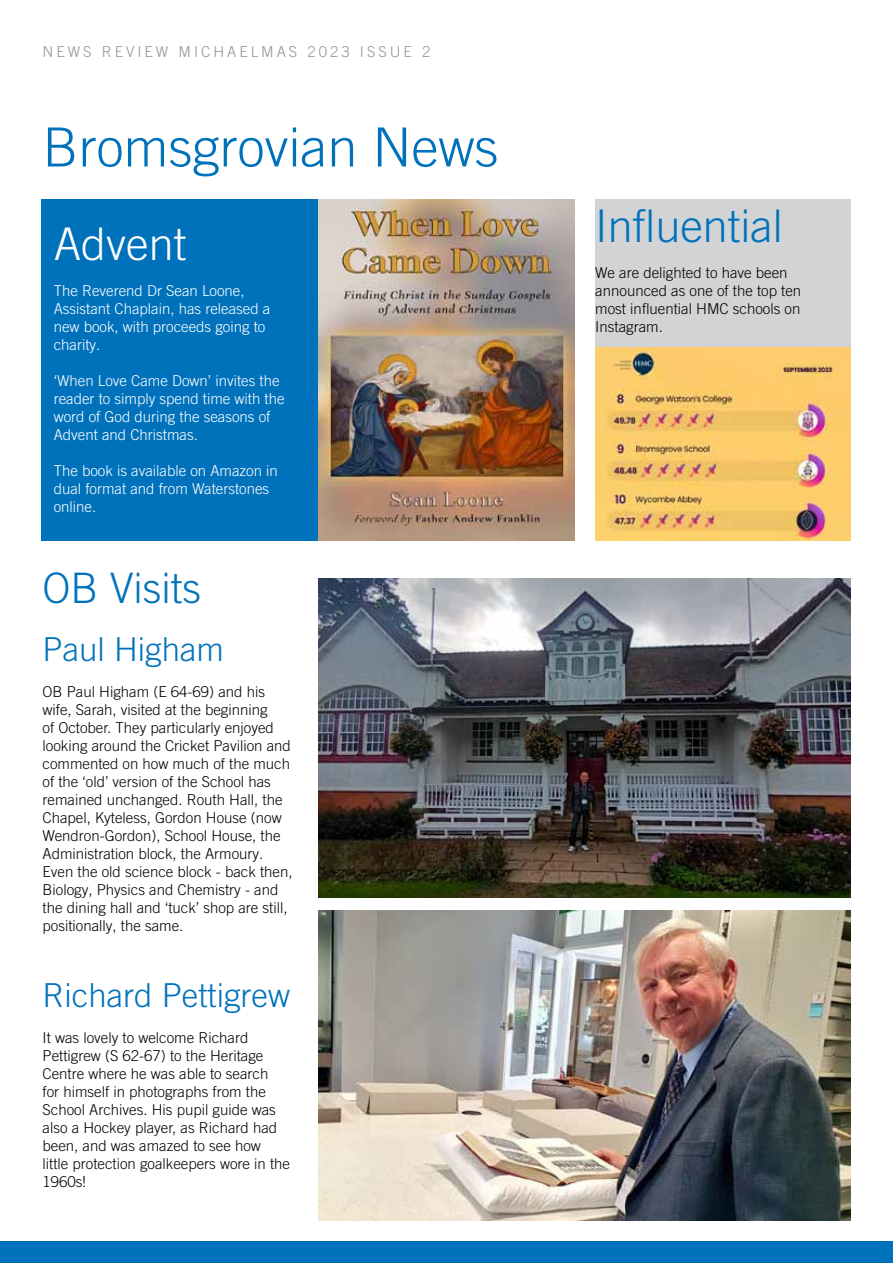
<style>
.page{position:relative;width:893px;height:1263px;background:#fff}
.page>*{position:absolute;margin:0;border:0;box-sizing:border-box;transform-origin:0 0}
.t1{font:300 54px "Trade Gothic LT Com";color:#0072bc}
.t2{font:300 45px "Trade Gothic LT Com";color:#0072bc}
.t3{font:300 45px "Trade Gothic LT Com";color:#fff}
.t4{font:300 42px "Trade Gothic LT Com";color:#0072bc}
.t5{font:300 33px "Trade Gothic LT Com";color:#0072bc}
.t6{font:300 15px/18px "Trade Gothic LT Com";color:#000}
.t7{font:300 15px/18px "Trade Gothic LT Com";color:#fff}
.t8{font:300 15px "Trade Gothic LT Com";letter-spacing:.2em;color:#939598}
</style>
<div class="page">
<div style="left:595px;top:199px;width:255px;height:334px;background:#d1d3d4"></div>
<div style="left:0;top:1242px;width:893px;height:21px;background:#0072bc"></div>
<img style="left:595px;top:348px;width:255px;height:193px">
<img style="left:319px;top:578px;width:531px;height:319px">
<img style="left:319px;top:910px;width:531px;height:310px">
<div style="left:42px;top:199px;width:532px;height:342px;background:#0072bc"></div>
<img style="left:319px;top:199px;width:255px;height:342px">
<p class="t8" style="left:43px;top:43px;width:389px">news review MI CHAE LM AS 2023 issue 2</p>
<h1 class="t1" style="left:43px;top:115px;width:457px">Bromsgrovian N ews</h1>
<h2 class="t3" style="left:54px;top:218px;width:134px">Advent</h2>
<p class="t7" style="left:54px;top:282px;width:218px">The Reverend Dr Sean Loone,<br>Assistant Chaplain, has released a new book, with proceeds going to charity.</p>
<p class="t7" style="left:54px;top:372px;width:232px">‘When Love Came Down’ invites the reader to simply spend time with the word of God during the seasons of<br>Advent and Christmas.</p>
<p class="t7" style="left:54px;top:462px;width:226px">The book is available on Amazon in dual format and from Waterstones online.</p>
<h3 class="t4" style="left:43px;top:563px;width:160px">OB Visits</h3>
<h3 class="t5" style="left:43px;top:630px;width:183px">Paul Higham</h3>
<p class="t6" style="left:43px;top:682px;width:252px">OB Paul Higham (E 64-69) and his wife, Sarah, visited at the beginning<br>of October. They particularly enjoyed looking around the Cricket Pavilion and commented on how much of the much of the ‘old’ version of the School has remained unchanged. Routh Hall, the Chapel, Kyteless, Gordon House (now Wendron-Gordon), School House, the Administration block, the Armoury.<br>Even the old science block - back then, Biology, Physics and Chemistry - and the dining hall and ‘tuck’ shop are still, positionally, the same.</p>
<h3 class="t5" style="left:43px;top:975px;width:249px">R ichard Pettigrew</h3>
<p class="t6" style="left:43px;top:1028px;width:249px">It was lovely to welcome R ichard<br>Pettigrew (S 62-67) to the Heritage<br>Centre where he was able to search<br>for himself in photographs from the<br>School Archives. His pupil guide was also a Hockey player, as R ichard had been, and was amazed to see how little protection goalkeepers wore in the<br>1960s!</p>
<h2 class="t2" style="left:595px;top:199px;width:189px">Influential</h2>
<p class="t6" style="left:595px;top:263px;width:207px">We are delighted to have been announced as one of the top ten most influential HMC schools on<br>I nstagram.</p>
</div>
